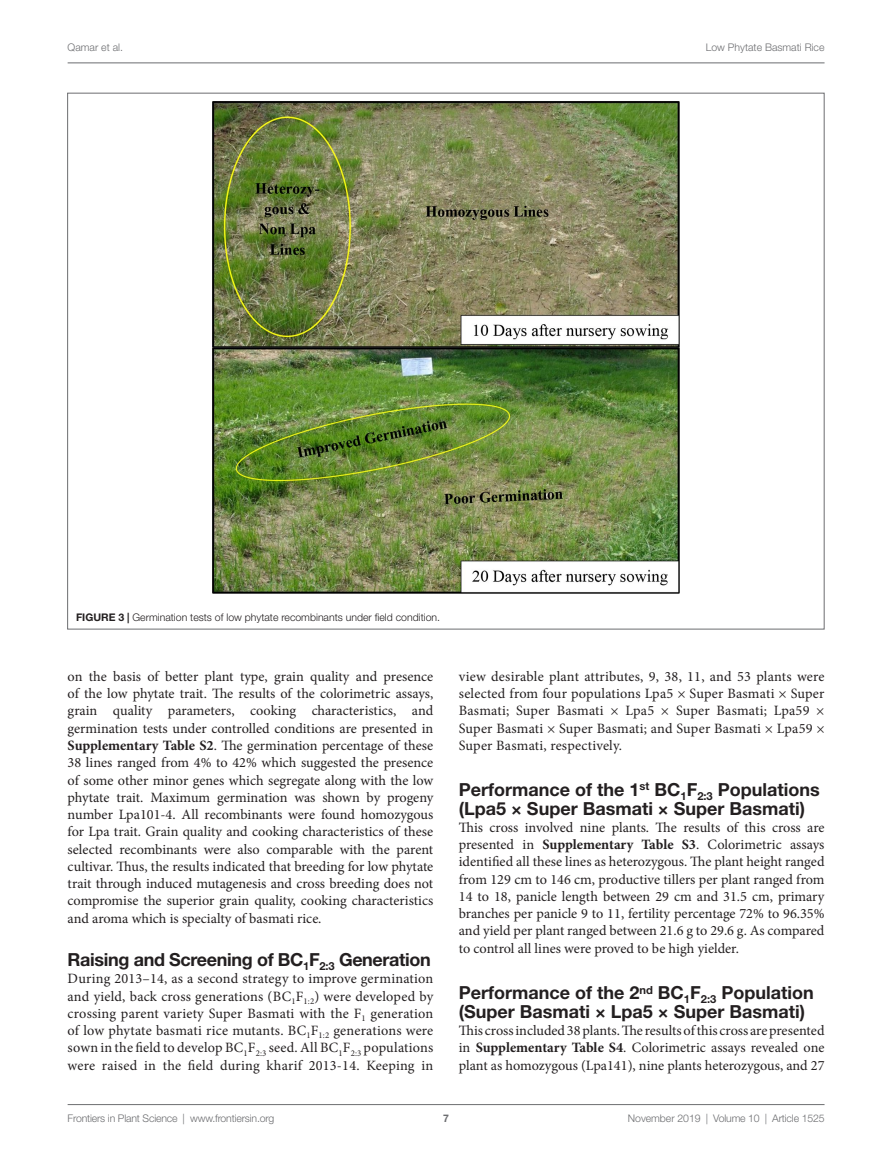
<style>
.page{position:relative;width:893px;height:1170px;background:#fff}
.page>*{position:absolute;margin:0;border:0;box-sizing:border-box;transform-origin:0 0}
._2{font:700 18px/18.8px "Helvetica Neue LT Std";color:#231f20}
._2-2{font:700 18px "Helvetica Neue LT Std";letter-spacing:-.02em;color:#231f20}
.T1{font:14.25px/17.2px "Minion Pro MTC";color:#231f20;text-align:justify}
.t1{font:300 10.5px "Helvetica Neue LT Std";letter-spacing:-.015em;color:#6c6d70}
.FC{font:300 10.5px "Helvetica Neue LT Std";color:#231f20}
.t2{font:700 10.5px "Helvetica Neue LT Std";color:#6c6d70}
.s1{font-weight:700}
.s2{font-family:"Minion Pro";font-weight:700}
</style>
<div class="page">
<hr style="left:68px;top:63px;width:756px;height:1px;background:#6c6d70">
<hr style="left:68px;top:1104px;width:756px;height:1px;background:#6c6d70">
<img style="left:212px;top:102px;width:468px;height:491px">
<p class="t1" style="left:68px;top:41px;width:57px">Qamar et al.</p>
<p class="t1" style="left:706px;top:41px;width:120px">Low Phytate Basmati Rice</p>
<p class="FC" style="left:76px;top:610px;width:366px"><span class="s1">FIGURE 3 |</span> Germination tests of low phytate recombinants under field condition.</p>
<p class="T1" style="left:68px;top:667px;width:367px">on the basis of better plant type, grain quality and presence of the low phytate trait. The results of the colorimetric assays, grain quality parameters, cooking characteristics, and germination tests under controlled conditions are presented in <span class="s2">Supplementary Table S2</span>. The germination percentage of these 38 lines ranged from 4% to 42% which suggested the presence of some other minor genes which segregate along with the low phytate trait. Maximum germination was shown by progeny number Lpa101-4. All recombinants were found homozygous for Lpa trait. Grain quality and cooking characteristics of these selected recombinants were also comparable with the parent cultivar. Thus, the results indicated that breeding for low phytate trait through induced mutagenesis and cross breeding does not compromise the superior grain quality, cooking characteristics and aroma which is specialty of basmati rice.</p>
<p class="_2-2" style="left:68px;top:948px;width:365px">Raising and Screening of BC<sub>1</sub>F<sub>2:3</sub> Generation</p>
<p class="T1" style="left:68px;top:970px;width:367px">During 2013–14, as a second strategy to improve germination and yield, back cross generations (BC<sub>1</sub>F<sub>1:2</sub>) were developed by crossing parent variety Super Basmati with the F<sub>1</sub> generation of low phytate basmati rice mutants. BC<sub>1</sub>F<sub>1:2</sub> generations were sown in the field to develop BC<sub>1</sub>F<sub>2:3</sub> seed. All BC<sub>1</sub>F<sub>2:3</sub> populations were raised in the field during kharif 2013-14. Keeping in</p>
<p class="T1" style="left:459px;top:667px;width:367px">view desirable plant attributes, 9, 38, 11, and 53 plants were selected from four populations Lpa5 × Super Basmati × Super Basmati; Super Basmati × Lpa5 × Super Basmati; Lpa59 × Super Basmati × Super Basmati; and Super Basmati × Lpa59 × Super Basmati, respectively.</p>
<p class="_2" style="left:459px;top:781px;width:362px">Performance of the 1<sup>st</sup> BC<sub>1</sub>F<sub>2:3</sub> Populations (Lpa5 × Super Basmati × Super Basmati)</p>
<p class="T1" style="left:459px;top:818px;width:367px">This cross involved nine plants. The results of this cross are presented in <span class="s2">Supplementary Table S3</span>. Colorimetric assays identified all these lines as heterozygous. The plant height ranged from 129 cm to 146 cm, productive tillers per plant ranged from 14 to 18, panicle length between 29 cm and 31.5 cm, primary branches per panicle 9 to 11, fertility percentage 72% to 96.35% and yield per plant ranged between 21.6 g to 29.6 g. As compared to control all lines were proved to be high yielder.</p>
<p class="_2" style="left:459px;top:984px;width:356px">Performance of the 2<sup>nd</sup> BC<sub>1</sub>F<sub>2:3</sub> Population (Super Basmati × Lpa5 × Super Basmati)</p>
<p class="T1" style="left:459px;top:1021px;width:367px">This cross included 38 plants. The results of this cross are presented in <span class="s2">Supplementary Table S4</span>. Colorimetric assays revealed one plant as homozygous (Lpa141), nine plants heterozygous, and 27</p>
<p class="t1" style="left:68px;top:1111px;width:208px">Frontiers in Plant Science | www.frontiersin.org</p>
<p class="t1" style="left:628px;top:1111px;width:198px">November 2019 | Volume 10 | Article 1525</p>
<p class="t2" style="left:443px;top:1111px;width:7px">7</p>
</div>
